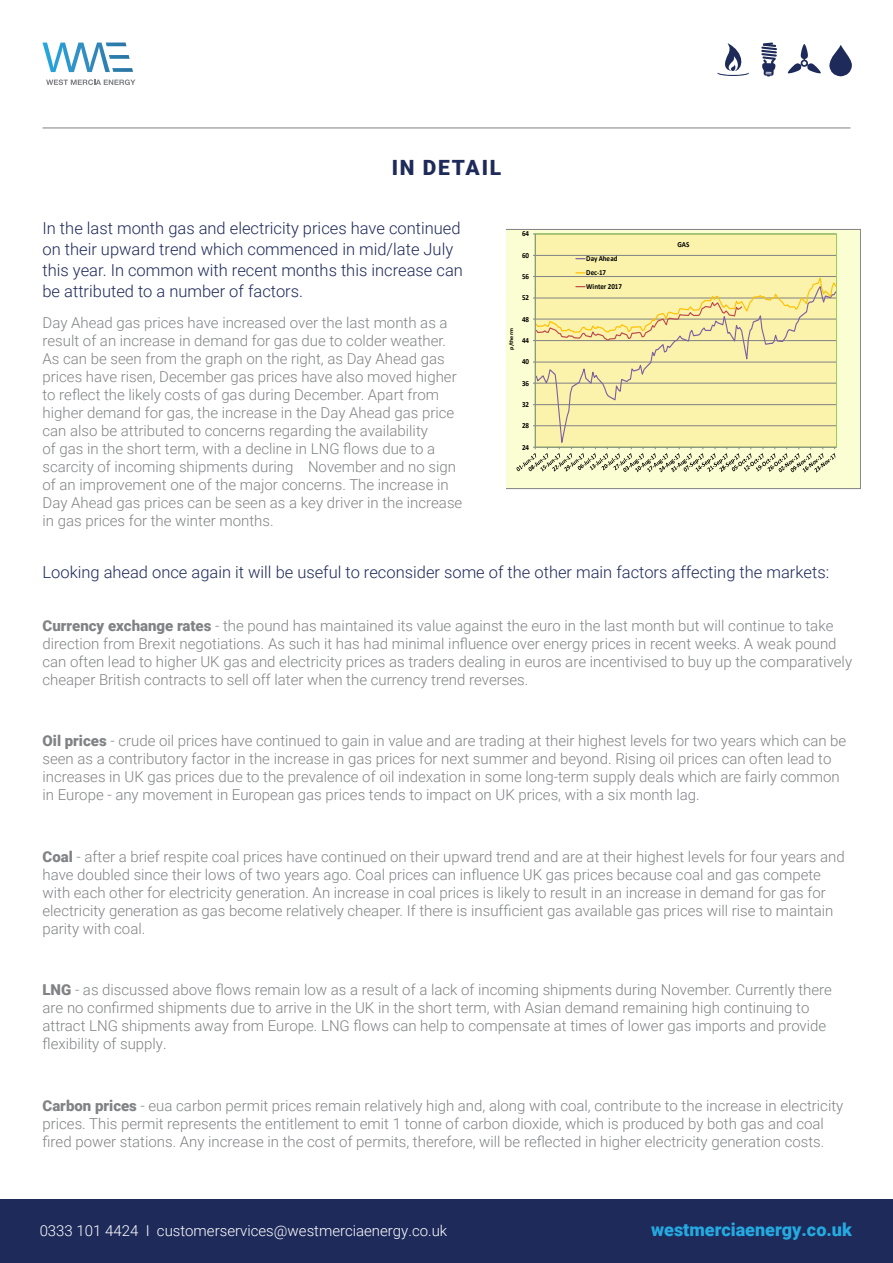
<style>
.page{position:relative;width:893px;height:1263px;background:#fff}
.page>*{position:absolute;margin:0;border:0;box-sizing:border-box;transform-origin:0 0}
.Article_Header{font:900 21px "Roboto";letter-spacing:.085em;color:#1e2a5a}
.t1{font:900 18px "Roboto";color:#24aae1}
.Intro_Copy{font:300 16.5px/21px "Roboto";color:#1e2a5a}
.Body_Copy{font:300 15px/18px "Roboto";color:#808285}
.t2{font:300 15px "Roboto";color:#fff}
.t3{font:700 7.65px "Calibri";letter-spacing:-.03em;color:#000;scale:.91 1}
.t4{font:700 7.65px/14.1px "Calibri";letter-spacing:-.01em;color:#000;scale:.91 1}
.t5{font:700 5.55px "Calibri";letter-spacing:-.01em;color:#000;scale:1.1 1}
.s1{font-weight:900}
</style>
<div class="page">
<svg style="left:761px;top:42px;width:16px;height:35px"></svg>
<svg style="left:717px;top:43px;width:32px;height:33px"></svg>
<svg style="left:787px;top:44px;width:34px;height:30px"></svg>
<svg style="left:829px;top:45px;width:23px;height:31px"></svg>
<svg style="left:43px;top:43px;width:90px;height:29px"></svg>
<svg style="left:46px;top:79px;width:89px;height:6px"></svg>
<hr style="left:43px;top:128px;width:807px;height:1px;background:#808285">
<div style="left:0;top:1199px;width:893px;height:64px;background:#1e2a5a"></div>
<svg style="left:506px;top:229px;width:355px;height:260px"></svg>
<p class="Article_Header" style="left:392px;top:153px;width:111px">IN DETAIL</p>
<p class="Intro_Copy" style="left:43px;top:217px;width:422px">In the last month gas and electricity prices have continued on their upward trend which commenced in mid/late July this year. In common with recent months this increase can be attributed to a number of factors.</p>
<p class="Body_Copy" style="left:43px;top:313px;width:421px">Day Ahead gas prices have increased over the last month as a result of an increase in demand for gas due to colder weather.<br>As can be seen from the graph on the right, as Day Ahead gas prices have risen, December gas prices have also moved higher to reflect the likely costs of gas during December. Apart from higher demand for gas, the increase in the Day Ahead gas price can also be attributed to concerns regarding the availability<br>of gas in the short term, with a decline in LNG flows due to a scarcity of incoming shipments during November and no sign of an improvement one of the major concerns. The increase in Day Ahead gas prices can be seen as a key driver in the increase in gas prices for the winter months.</p>
<p class="t5" style="left:507px;top:349px;width:21px;rotate:-90deg">p/therm</p>
<p class="t3" style="left:522px;top:228px;width:9px">64</p>
<p class="t3" style="left:522px;top:250px;width:9px">60</p>
<p class="t3" style="left:522px;top:271px;width:9px">56</p>
<p class="t3" style="left:522px;top:292px;width:9px">52</p>
<p class="t3" style="left:522px;top:314px;width:9px">48</p>
<p class="t3" style="left:522px;top:335px;width:9px">44</p>
<p class="t3" style="left:522px;top:356px;width:9px">40</p>
<p class="t3" style="left:522px;top:378px;width:9px">36</p>
<p class="t3" style="left:522px;top:399px;width:9px">32</p>
<p class="t3" style="left:522px;top:420px;width:9px">28</p>
<p class="t3" style="left:522px;top:442px;width:9px">24</p>
<p class="t4" style="left:586px;top:251px;width:41px">Day Ahead<br>Dec-17<br>Winter 2017</p>
<p class="t3" style="left:677px;top:239px;width:15px">GAS</p>
<p class="Intro_Copy" style="left:43px;top:561px;width:788px">Looking ahead once again it will be useful to reconsider some of the other main factors affecting the markets:</p>
<p class="Body_Copy" style="left:43px;top:616px;width:811px"><span class="s1">Currency exchange rates</span> - the pound has maintained its value against the euro in the last month but will continue to take direction from Brexit negotiations. As such it has had minimal influence over energy prices in recent weeks. A weak pound can often lead to higher UK gas and electricity prices as traders dealing in euros are incentivised to buy up the comparatively cheaper British contracts to sell off later when the currency trend reverses.</p>
<p class="Body_Copy" style="left:43px;top:731px;width:805px"><span class="s1">Oil prices</span> - crude oil prices have continued to gain in value and are trading at their highest levels for two years which can be seen as a contributory factor in the increase in gas prices for next summer and beyond. Rising oil prices can often lead to increases in UK gas prices due to the prevalence of oil indexation in some long-term supply deals which are fairly common in Europe - any movement in European gas prices tends to impact on UK prices, with a six month lag.</p>
<p class="Body_Copy" style="left:43px;top:847px;width:804px"><span class="s1">Coal</span> - after a brief respite coal prices have continued on their upward trend and are at their highest levels for four years and have doubled since their lows of two years ago. Coal prices can influence UK gas prices because coal and gas compete with each other for electricity generation. An increase in coal prices is likely to result in an increase in demand for gas for electricity generation as gas become relatively cheaper. If there is insufficient gas available gas prices will rise to maintain parity with coal.</p>
<p class="Body_Copy" style="left:43px;top:980px;width:791px"><span class="s1">LNG</span> - as discussed above flows remain low as a result of a lack of incoming shipments during November. Currently there are no confirmed shipments due to arrive in the UK in the short term, with Asian demand remaining high continuing to attract LNG shipments away from Europe. LNG flows can help to compensate at times of lower gas imports and provide flexibility of supply.</p>
<p class="Body_Copy" style="left:43px;top:1096px;width:802px"><span class="s1">Carbon prices</span> - eua carbon permit prices remain relatively high and, along with coal, contribute to the increase in electricity prices. This permit represents the entitlement to emit 1 tonne of carbon dioxide, which is produced by both gas and coal fired power stations. Any increase in the cost of permits, therefore, will be reflected in higher electricity generation costs.</p>
<p class="t2" style="left:40px;top:1220px;width:409px">0333 101 4424 I customerservices@westmerciaenergy.co.uk</p>
<p class="t1" style="left:651px;top:1217px;width:202px">westmerciaenergy.co.uk</p>
</div>
